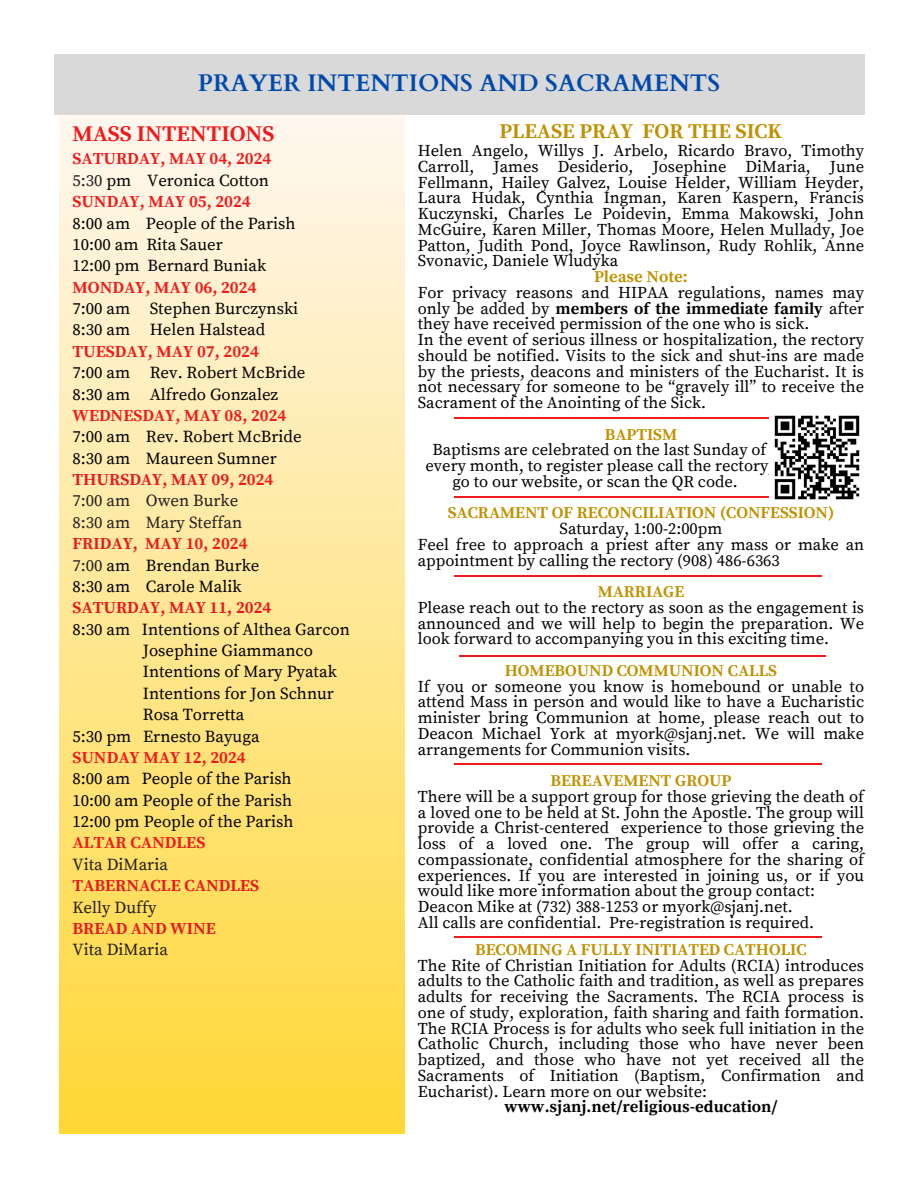
<style>
.page{position:relative;width:918px;height:1188px;background:#fff}
.page>*{position:absolute;margin:0;border:0;box-sizing:border-box;transform-origin:0 0}
.t1{font:700 24px "Cardo";color:#004aad}
.t2{font:700 22.35px "Source Serif Pro";color:#ef1b1b}
.t3{font:700 21px "Source Serif Pro";color:#c09100}
.t4{font:16.8px "Source Serif Pro";color:#000}
.t5{font:700 16.8px/21.3px "Source Serif Pro";color:#ef1b1b}
.t6{font:16.8px/21.3px "Source Serif Pro";color:#231f20}
.t7{font:700 16.8px/21.3px "Source Serif Pro";color:#e7191f;text-align:right}
.t8{font:16.5px/15.8px "Source Serif Pro";color:#000;text-align:justify}
.t9{font:700 16.5px "Source Serif Pro";color:#c09100}
.t10{font:700 16.5px "Source Serif Pro";color:#000}
.s1{font-weight:700}
.s2{color:#231f20}
.s3{font-weight:400;color:#000}
.s4{color:#ef1b1b}
.s5{font-weight:700;color:#e7191f}
.s6{font-weight:700;color:#ef1b1b}
</style>
<div class="page">
<div style="left:59px;top:114px;width:346px;height:1020px;background:linear-gradient(to bottom,#fff7f0,#ffd735)"></div>
<div style="left:54px;top:54px;width:810px;height:60px;background:#d9d9d9"></div>
<hr style="left:454px;top:417px;width:367px;height:1px;background:#ef1b1b">
<hr style="left:454px;top:496px;width:367px;height:2px;background:#ef1b1b">
<img style="left:770px;top:415px;width:90px;height:85px">
<hr style="left:454px;top:575px;width:367px;height:2px;background:#ef1b1b">
<hr style="left:454px;top:763px;width:367px;height:2px;background:#ef1b1b">
<hr style="left:454px;top:936px;width:367px;height:2px;background:#ef1b1b">
<hr style="left:459px;top:655px;width:367px;height:2px;background:#ef1b1b">
<h1 class="t1" style="left:198px;top:67px;width:524px">PRAYER INTENTIONS AND SACRAMENTS</h1>
<p class="t3" style="left:500px;top:119px;width:284px">PLEASE PRAY FOR THE SICK</p>
<p class="t8" style="left:418px;top:143px;width:448px">Helen Angelo, Willys J. Arbelo, Ricardo Bravo, Timothy Carroll, James Desiderio, Josephine DiMaria, June Fellmann, Hailey Galvez, Louise Helder, William Heyder, Laura Hudak, Cynthia Ingman, Karen Kaspern, Francis Kuczynski, Charles Le Poidevin, Emma Makowski, John McGuire, Karen Miller, Thomas Moore, Helen Mullady, Joe Patton, Judith Pond, Joyce Rawlinson, Rudy Rohlik, Anne Svonavic, Daniele Wludyka</p>
<p class="t9" style="left:594px;top:267px;width:95px">Please Note:</p>
<p class="t8" style="left:418px;top:285px;width:448px">For privacy reasons and HIPAA regulations, names may only be added by <span class="s1">members of the immediate family</span> after they have received permission of the one who is sick.</p>
<p class="t8" style="left:418px;top:332px;width:448px">In the event of serious illness or hospitalization, the rectory should be notified. Visits to the sick and shut-ins are made by the priests, deacons and ministers of the Eucharist. It is not necessary for someone to be “gravely ill” to receive the Sacrament of the Anointing of the Sick.</p>
<p class="t9" style="left:605px;top:425px;width:74px">BAPTISM</p>
<p class="t8" style="left:432px;top:443px;width:336px">Baptisms are celebrated on the last Sunday of</p>
<p class="t8" style="left:426px;top:458px;width:349px">every month, to register please call the rectory,</p>
<p class="t8" style="left:452px;top:474px;width:287px">go to our website, or scan the QR code.</p>
<p class="t9" style="left:448px;top:503px;width:388px">SACRAMENT OF RECONCILIATION (CONFESSION)</p>
<p class="t8" style="left:560px;top:521px;width:164px">Saturday, 1:00-2:00pm</p>
<p class="t8" style="left:418px;top:537px;width:448px">Feel free to approach a priest after any mass or make an appointment by calling the rectory (908) 486-6363</p>
<p class="t9" style="left:598px;top:582px;width:88px">MARRIAGE</p>
<p class="t8" style="left:418px;top:600px;width:448px">Please reach out to the rectory as soon as the engagement is announced and we will help to begin the preparation. We look forward to accompanying you in this exciting time.</p>
<p class="t9" style="left:505px;top:661px;width:274px">HOMEBOUND COMMUNION CALLS</p>
<p class="t8" style="left:418px;top:679px;width:448px">If you or someone you know is homebound or unable to attend Mass in person and would like to have a Eucharistic minister bring Communion at home, please reach out to Deacon Michael York at myork@sjanj.net. We will make arrangements for Communion visits.</p>
<p class="t9" style="left:551px;top:771px;width:182px">BEREAVEMENT GROUP</p>
<p class="t8" style="left:418px;top:789px;width:448px">There will be a support group for those grieving the death of a loved one to be held at St. John the Apostle. The group will provide a Christ-centered experience to those grieving the loss of a loved one. The group will offer a caring, compassionate, confidential atmosphere for the sharing of experiences. If you are interested in joining us, or if you would like more information about the group contact:</p>
<p class="t8" style="left:418px;top:899px;width:376px">Deacon Mike at (732) 388-1253 or myork@sjanj.net.</p>
<p class="t8" style="left:418px;top:915px;width:398px">All calls are confidential. Pre-registration is required.</p>
<p class="t9" style="left:475px;top:940px;width:333px">BECOMING A FULLY INITIATED CATHOLIC</p>
<p class="t8" style="left:418px;top:958px;width:448px">The Rite of Christian Initiation for Adults (RCIA) introduces adults to the Catholic faith and tradition, as well as prepares adults for receiving the Sacraments. The RCIA process is one of study, exploration, faith sharing and faith formation.<br>The RCIA Process is for adults who seek full initiation in the Catholic Church, including those who have never been baptized, and those who have not yet received all the Sacraments of Initiation (Baptism, Confirmation and Eucharist). Learn more on our website:</p>
<p class="t10" style="left:504px;top:1097px;width:275px">www.sjanj.net/religious-education/</p>
<p class="t2" style="left:72px;top:120px;width:204px">MASS INTENTIONS</p>
<p class="t5" style="left:72px;top:149px;width:200px">SATURDAY, MAY 04, 2024</p>
<p class="t4" style="left:72px;top:170px;width:198px"><span class="s2">5:30</span> pm Veronica Cotton</p>
<p class="t5" style="left:72px;top:192px;width:180px">SUNDAY, MAY 05, 2024</p>
<p class="t4" style="left:72px;top:213px;width:225px">8:00 am People of the Parish</p>
<p class="t4" style="left:72px;top:234px;width:152px">10:00 am Rita Sauer</p>
<p class="t4" style="left:72px;top:256px;width:195px">12:00 pm Bernard Buniak</p>
<p class="t5" style="left:72px;top:277px;width:186px">MONDAY, MAY 06, 2024</p>
<p class="t4" style="left:72px;top:299px;width:59px">7:00 am</p>
<p class="t4" style="left:150px;top:299px;width:150px">Stephen Burczynski</p>
<p class="t4" style="left:72px;top:320px;width:59px">8:30 am</p>
<p class="t5" style="left:72px;top:320px;width:194px;text-indent:77px"><span class="s3">Helen Halstead<br></span>TUESDAY, MAY 07, 2024</p>
<p class="t4" style="left:72px;top:363px;width:59px">7:00 am</p>
<p class="t4" style="left:150px;top:363px;width:157px">Rev. Robert McBride</p>
<p class="t4" style="left:72px;top:384px;width:59px">8:30 am</p>
<p class="t5" style="left:72px;top:384px;width:216px;text-indent:77px"><span class="s3">Alfredo Gonzalez<br></span>WEDNESDAY, MAY 08, 2024</p>
<p class="t4" style="left:72px;top:427px;width:59px">7:00 am</p>
<p class="t4" style="left:146px;top:427px;width:157px">Rev. Robert McBride</p>
<p class="t4" style="left:72px;top:448px;width:59px">8:30 am</p>
<p class="t7" style="left:72px;top:448px;width:206px"><span class="s3">Maureen Sumner<br></span>THURSDAY, MAY 09, <span class="s4">2024</span></p>
<p class="t6" style="left:72px;top:491px;width:59px">7:00 am</p>
<p class="t6" style="left:146px;top:491px;width:94px">Owen Burke</p>
<p class="t6" style="left:72px;top:512px;width:59px">8:30 am</p>
<p class="t6" style="left:72px;top:512px;width:177px;text-indent:73px">Mary Steffan<br><span class="s5">FRIDAY,</span> <span class="s6">MAY 10, 2024</span></p>
<p class="t4" style="left:72px;top:555px;width:189px"><span class="s2">7:00</span> am Brendan Burke</p>
<p class="t4" style="left:72px;top:576px;width:171px">8:30 am Carole Malik</p>
<p class="t7" style="left:72px;top:598px;width:200px">SATURDAY, MAY 11, 2024</p>
<p class="t4" style="left:72px;top:619px;width:279px">8:30 am Intentions of Althea Garcon</p>
<p class="t4" style="left:143px;top:641px;width:172px">Josephine Giammanco</p>
<p class="t4" style="left:143px;top:662px;width:196px">Intentions of Mary Pyatak</p>
<p class="t4" style="left:143px;top:683px;width:193px">Intentions for Jon Schnur</p>
<p class="t4" style="left:143px;top:705px;width:103px">Rosa Torretta</p>
<p class="t4" style="left:72px;top:726px;width:189px">5:30 pm Ernesto Bayuga</p>
<p class="t5" style="left:72px;top:747px;width:175px">SUNDAY MAY 12, 2024</p>
<p class="t4" style="left:72px;top:769px;width:221px">8:00 am People of the Parish</p>
<p class="t4" style="left:72px;top:790px;width:221px">10:00 am People of the Parish</p>
<p class="t4" style="left:72px;top:812px;width:223px">12:00 pm People of the Parish</p>
<p class="t5" style="left:72px;top:833px;width:134px">ALTAR CANDLES</p>
<p class="t6" style="left:72px;top:854px;width:97px">Vita DiMaria</p>
<p class="t7" style="left:72px;top:876px;width:188px">TABERNACLE CANDLES</p>
<p class="t6" style="left:72px;top:897px;width:86px">Kelly Duffy</p>
<p class="t7" style="left:72px;top:918px;width:145px">BREAD AND WINE</p>
<p class="t6" style="left:72px;top:940px;width:97px">Vita DiMaria</p>
</div>
